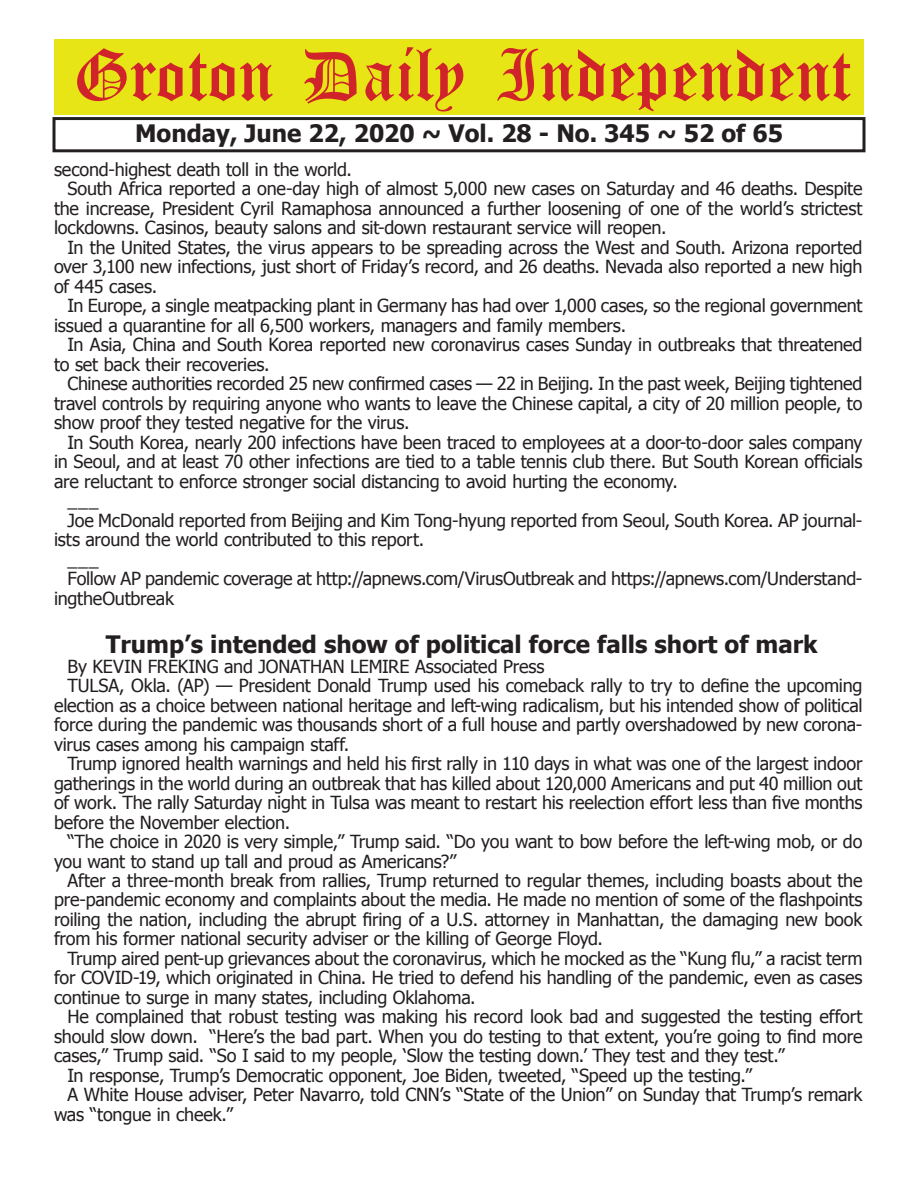
<style>
.page{position:relative;width:918px;height:1188px;background:#fff}
.page>*{position:absolute;margin:0;border:0;box-sizing:border-box;transform-origin:0 0}
.t1{font:54px "Old English Five";color:#d1232a}
.t2{font:700 24px "Tahoma";color:#231f20}
.t3{font:18px "Tahoma";letter-spacing:-.01em;color:#231f20}
</style>
<div class="page">
<div style="left:52px;top:117px;width:814px;height:35px;border:3px solid #231f20"></div>
<div style="left:54px;top:40px;width:810px;height:75px;background:#e7e515"></div>
<h1 class="t1" style="left:73px;top:50px;width:779px">Groton Daily Independent</h1>
<h2 class="t2" style="left:135px;top:116px;width:649px">Monday, June 22, 2020 ~ Vol. 28 - No. 345 ~ 52 of 65</h2>
<p class="t3" style="left:54px;top:157px;width:300px">second-highest death toll in the world.</p>
<p class="t3" style="left:68px;top:177px;width:797px">South Africa reported a one-day high of almost 5,000 new cases on Saturday and 46 deaths. Despite</p>
<p class="t3" style="left:54px;top:196px;width:810px">the increase, President Cyril Ramaphosa announced a further loosening of one of the world’s strictest</p>
<p class="t3" style="left:54px;top:216px;width:614px">lockdowns. Casinos, beauty salons and sit-down restaurant service will reopen.</p>
<p class="t3" style="left:68px;top:235px;width:796px">In the United States, the virus appears to be spreading across the West and South. Arizona reported</p>
<p class="t3" style="left:54px;top:255px;width:810px">over 3,100 new infections, just short of Friday’s record, and 26 deaths. Nevada also reported a new high</p>
<p class="t3" style="left:54px;top:274px;width:105px">of 445 cases.</p>
<p class="t3" style="left:68px;top:294px;width:797px">In Europe, a single meatpacking plant in Germany has had over 1,000 cases, so the regional government</p>
<p class="t3" style="left:54px;top:313px;width:574px">issued a quarantine for all 6,500 workers, managers and family members.</p>
<p class="t3" style="left:68px;top:333px;width:797px">In Asia, China and South Korea reported new coronavirus cases Sunday in outbreaks that threatened</p>
<p class="t3" style="left:54px;top:352px;width:217px">to set back their recoveries.</p>
<p class="t3" style="left:68px;top:372px;width:797px">Chinese authorities recorded 25 new confirmed cases — 22 in Beijing. In the past week, Beijing tightened</p>
<p class="t3" style="left:54px;top:391px;width:810px">travel controls by requiring anyone who wants to leave the Chinese capital, a city of 20 million people, to</p>
<p class="t3" style="left:54px;top:411px;width:357px">show proof they tested negative for the virus.</p>
<p class="t3" style="left:68px;top:430px;width:797px">In South Korea, nearly 200 infections have been traced to employees at a door-to-door sales company</p>
<p class="t3" style="left:54px;top:450px;width:810px">in Seoul, and at least 70 other infections are tied to a table tennis club there. But South Korean officials</p>
<p class="t3" style="left:54px;top:469px;width:625px">are reluctant to enforce stronger social distancing to avoid hurting the economy.</p>
<p class="t3" style="left:68px;top:489px;width:33px">___</p>
<p class="t3" style="left:68px;top:508px;width:796px">Joe McDonald reported from Beijing and Kim Tong-hyung reported from Seoul, South Korea. AP journal-</p>
<p class="t3" style="left:54px;top:528px;width:372px">ists around the world contributed to this report.</p>
<p class="t3" style="left:68px;top:547px;width:33px">___</p>
<p class="t3" style="left:68px;top:567px;width:796px">Follow AP pandemic coverage at http://apnews.com/VirusOutbreak and https://apnews.com/Understand-</p>
<p class="t3" style="left:54px;top:586px;width:121px">ingtheOutbreak</p>
<h2 class="t2" style="left:106px;top:628px;width:713px">Trump’s intended show of political force falls short of mark</h2>
<p class="t3" style="left:68px;top:654px;width:479px">By KEVIN FREKING and JONATHAN LEMIRE Associated Press</p>
<p class="t3" style="left:68px;top:673px;width:797px">TULSA, Okla. (AP) — President Donald Trump used his comeback rally to try to define the upcoming</p>
<p class="t3" style="left:54px;top:693px;width:810px">election as a choice between national heritage and left-wing radicalism, but his intended show of political</p>
<p class="t3" style="left:54px;top:712px;width:810px">force during the pandemic was thousands short of a full house and partly overshadowed by new corona-</p>
<p class="t3" style="left:54px;top:732px;width:297px">virus cases among his campaign staff.</p>
<p class="t3" style="left:68px;top:751px;width:796px">Trump ignored health warnings and held his first rally in 110 days in what was one of the largest indoor</p>
<p class="t3" style="left:54px;top:771px;width:810px">gatherings in the world during an outbreak that has killed about 120,000 Americans and put 40 million out</p>
<p class="t3" style="left:54px;top:790px;width:810px">of work. The rally Saturday night in Tulsa was meant to restart his reelection effort less than five months</p>
<p class="t3" style="left:54px;top:810px;width:238px">before the November election.</p>
<p class="t3" style="left:68px;top:829px;width:796px">“The choice in 2020 is very simple,” Trump said. “Do you want to bow before the left-wing mob, or do</p>
<p class="t3" style="left:54px;top:849px;width:404px">you want to stand up tall and proud as Americans?”</p>
<p class="t3" style="left:68px;top:868px;width:797px">After a three-month break from rallies, Trump returned to regular themes, including boasts about the</p>
<p class="t3" style="left:54px;top:888px;width:810px">pre-pandemic economy and complaints about the media. He made no mention of some of the flashpoints</p>
<p class="t3" style="left:54px;top:907px;width:810px">roiling the nation, including the abrupt firing of a U.S. attorney in Manhattan, the damaging new book</p>
<p class="t3" style="left:54px;top:927px;width:550px">from his former national security adviser or the killing of George Floyd.</p>
<p class="t3" style="left:68px;top:946px;width:796px">Trump aired pent-up grievances about the coronavirus, which he mocked as the “Kung flu,” a racist term</p>
<p class="t3" style="left:54px;top:966px;width:810px">for COVID-19, which originated in China. He tried to defend his handling of the pandemic, even as cases</p>
<p class="t3" style="left:54px;top:985px;width:423px">continue to surge in many states, including Oklahoma.</p>
<p class="t3" style="left:68px;top:1005px;width:797px">He complained that robust testing was making his record look bad and suggested the testing effort</p>
<p class="t3" style="left:54px;top:1024px;width:810px">should slow down. “Here’s the bad part. When you do testing to that extent, you’re going to find more</p>
<p class="t3" style="left:54px;top:1044px;width:732px">cases,” Trump said. “So I said to my people, ‘Slow the testing down.’ They test and they test.”</p>
<p class="t3" style="left:68px;top:1063px;width:686px">In response, Trump’s Democratic opponent, Joe Biden, tweeted, “Speed up the testing.”</p>
<p class="t3" style="left:68px;top:1083px;width:796px">A White House adviser, Peter Navarro, told CNN’s “State of the Union” on Sunday that Trump’s remark</p>
<p class="t3" style="left:54px;top:1102px;width:180px">was “tongue in cheek.”</p>
</div>
